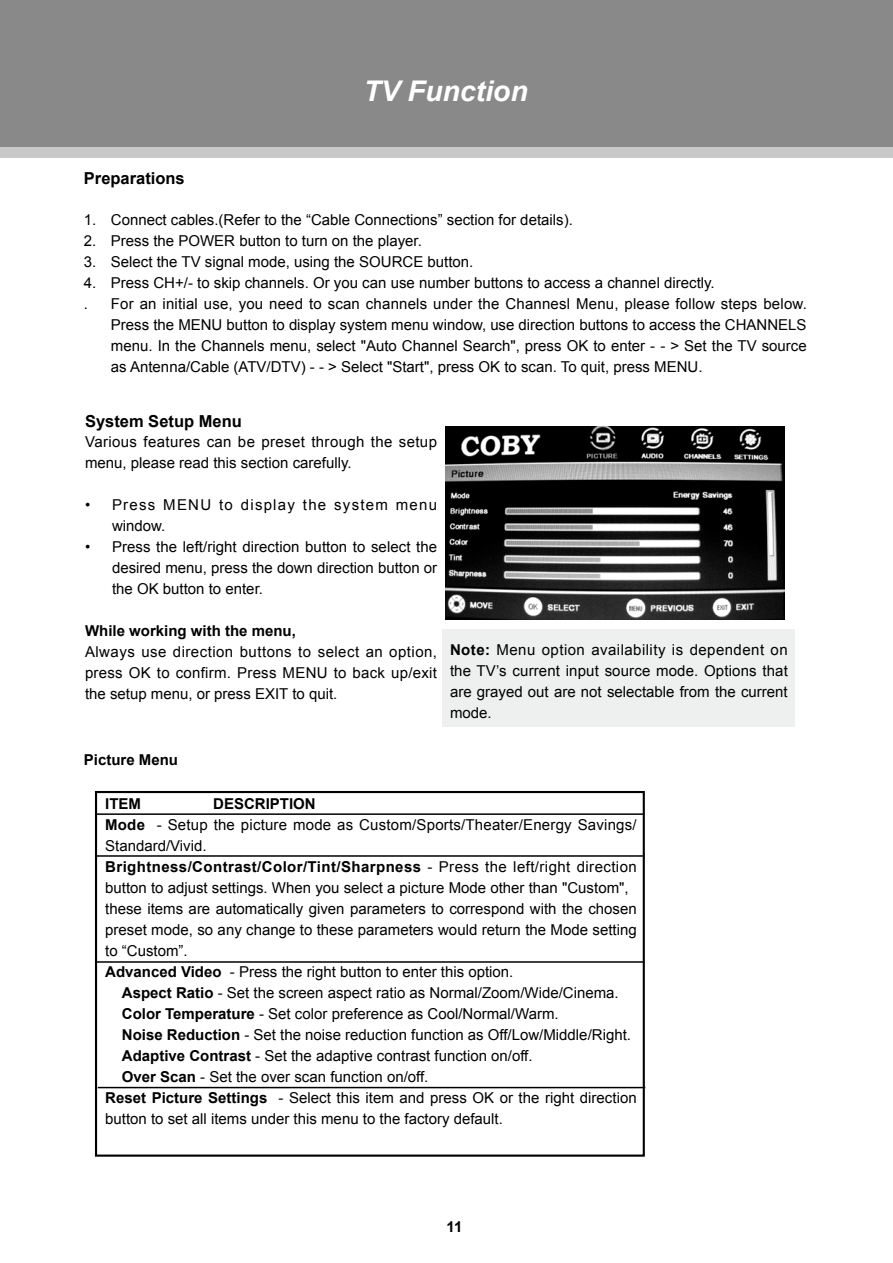
<style>
.page{position:relative;width:893px;height:1263px;background:#fff}
.page>*{position:absolute;margin:0;border:0;box-sizing:border-box;transform-origin:0 0}
.t1{font:italic 700 28.5px "Arial";color:#fff}
.t2{font:700 16.5px "Arial";color:#000}
.t3{font:15px/21px "Arial";color:#000;text-align:justify}
.t4{font:15px/21px "Arial";letter-spacing:.025em;color:#000}
.t5{font:700 15px "Arial";color:#000}
.t6{font:15px/21px "Arial";letter-spacing:.08em;color:#000}
.s1{font-weight:700}
</style>
<div class="page">
<div style="left:0;top:66px;width:893px;height:91px;background:#c9c9ca"></div>
<div style="left:0;top:0;width:893px;height:147px;background:#898989"></div>
<div style="left:442px;top:629px;width:353px;height:98px;background:#eeefef"></div>
<hr style="left:97px;top:855px;width:547px;height:2px;background:#000">
<hr style="left:97px;top:961px;width:547px;height:2px;background:#000">
<hr style="left:97px;top:813px;width:547px;height:2px;background:#000">
<div style="left:95px;top:791px;width:550px;height:366px;border:2px solid #000"></div>
<hr style="left:98px;top:1087px;width:547px;height:1px;background:#000">
<img style="left:445px;top:426px;width:339px;height:194px">
<h1 class="t1" style="left:363px;top:72px;width:166px">TV Function</h1>
<p class="t2" style="left:84px;top:168px;width:102px">Preparations</p>
<p class="t3" style="left:84px;top:209px;width:632px;text-align:left">11 Connect cables.(Refer to the “Cable Connections” section for details).<br>22 Press the POWER button to turn on the player.<br>33 Select the TV signal mode, using the SOURCE button.<br>44 Press CH+/- to skip channels. Or you can use number buttons to access a channel directly. .</p>
<p class="t3" style="left:111px;top:293px;width:697px">For an initial use, you need to scan channels under the Channesl Menu, please follow steps below.<br>Press the MENU button to display system menu window, use direction buttons to access the CHANNELS menu. In the Channels menu, select "Auto Channel Search", press OK to enter - - &gt; Set the TV source as Antenna/Cable (ATV/DTV) - - &gt; Select "Start", press OK to scan. To quit, press MENU.</p>
<p class="t2" style="left:85px;top:410px;width:158px">System Setup Menu</p>
<p class="t4" style="left:85px;top:431px;width:353px">Various features can be preset through the setup menu, please read this section carefully.</p>
<p class="t6" style="left:112px;top:494px;width:327px;text-indent:-27px">• Press MENU to display the system menu window.</p>
<p class="t3" style="left:112px;top:536px;width:327px;text-indent:-27px">• Press the left/right direction button to select the desired menu, press the down direction button or the OK button to enter.</p>
<p class="t5" style="left:85px;top:621px;width:212px">While working with the menu,</p>
<p class="t3" style="left:85px;top:641px;width:354px">Always use direction buttons to select an option, press OK to confirm. Press MENU to back up/exit the setup menu, or press EXIT to quit.</p>
<p class="t3" style="left:450px;top:639px;width:339px"><span class="s1">Note:</span> Menu option availability is dependent on the TV’s current input source mode. Options that are grayed out are not selectable from the current mode.</p>
<p class="t5" style="left:84px;top:750px;width:96px">Picture Menu</p>
<p class="t3" style="left:105px;top:793px;width:533px;text-align:left;text-indent:108px"><span class="s1">DESCRIPTION<br>Mode</span> - Setup the picture mode as Custom/Sports/Theater/Energy Savings/ Standard/Vivid.<br><span class="s1">Brightness/Contrast/Color/Tint/Sharpness</span> - Press the left/right direction button to adjust settings. When you select a picture Mode other than "Custom", these items are automatically given parameters to correspond with the chosen preset mode, so any change to these parameters would return the Mode setting to “Custom”.<br><span class="s1">Advanced Video</span> - Press the right button to enter this option.</p>
<p class="t3" style="left:122px;top:982px;width:498px"><span class="s1">Aspect Ratio</span> - Set the screen aspect ratio as Normal/Zoom/Wide/Cinema.</p>
<p class="t3" style="left:122px;top:1003px;width:438px"><span class="s1">Color Temperature</span> - Set color preference as Cool/Normal/Warm.</p>
<p class="t3" style="left:122px;top:1024px;width:511px"><span class="s1">Noise Reduction</span> - Set the noise reduction function as Off/Low/Middle/Right.</p>
<p class="t3" style="left:122px;top:1045px;width:412px"><span class="s1">Adaptive Contrast</span> - Set the adaptive contrast function on/off.</p>
<p class="t3" style="left:122px;top:1066px;width:308px"><span class="s1">Over Scan</span> - Set the over scan function on/off.</p>
<p class="t3" style="left:105px;top:1087px;width:533px"><span class="s1">Reset Picture Settings</span> - Select this item and press OK or the right direction</p>
<p class="t3" style="left:105px;top:1108px;width:399px">button to set all items under this menu to the factory default.</p>
<p class="t5" style="left:105px;top:794px;width:37px">ITEM</p>
<p class="t5" style="left:446px;top:1216px;width:17px">11</p>
</div>
